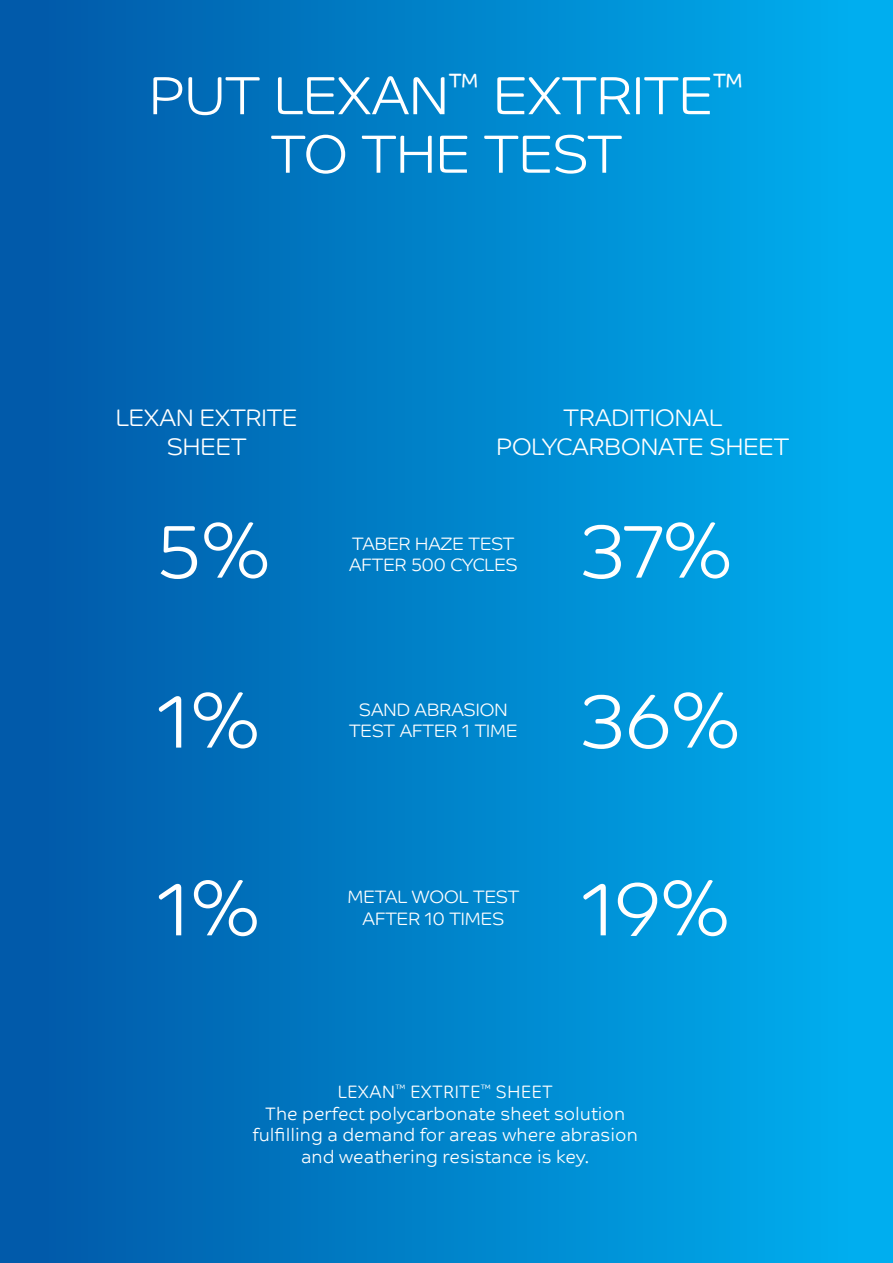
<style>
.page{position:relative;width:893px;height:1263px;background:#fff}
.page>*{position:absolute;margin:0;border:0;box-sizing:border-box;transform-origin:0 0}
.titel{font:300 75px "SABIC Typeface Headline";color:#fff}
.titel-2{font:300 54px/58.5px "SABIC Typeface Headline";color:#fff;text-align:center}
.titel-3{font:300 24px/28.8px "SABIC Typeface Headline";color:#fff;text-align:center}
.titel-4{font:300 18px/21.6px "SABIC Typeface Text";color:#fff;text-align:center}
.titel-5{font:300 18px/21.6px "SABIC Typeface Headline";color:#fff}
</style>
<div class="page">
<div style="left:0;top:0;width:893px;height:1263px;background:linear-gradient(to right,#0156a6,#00b1f0)"></div>
<p class="titel-2" style="left:149px;top:66px;width:596px">PUT LEXAN<sup>™</sup> EXTRITE<sup>™<br></sup>TO THE TEST</p>
<p class="titel-3" style="left:116px;top:403px;width:183px">LEXAN EXTRITE<br>SHEET</p>
<p class="titel" style="left:157px;top:508px;width:114px">5%</p>
<p class="titel" style="left:157px;top:678px;width:104px">1%</p>
<p class="titel" style="left:157px;top:865px;width:104px">1%</p>
<p class="titel-3" style="left:496px;top:403px;width:294px">TRADITIONAL<br>POLYCARBONATE SHEET</p>
<p class="titel-5" style="left:349px;top:533px;width:170px">TABER HAZE TEST<br>AFTER 500 CYCLES</p>
<p class="titel-5" style="left:359px;top:698px;width:150px">SAND ABRASION</p>
<p class="titel-5" style="left:349px;top:720px;width:170px">TEST AFTER 1 TIME</p>
<p class="titel-5" style="left:347px;top:886px;width:173px;text-align:center">METAL WOOL TEST<br>AFTER 10 TIMES</p>
<p class="titel" style="left:582px;top:508px;width:152px">37%</p>
<p class="titel" style="left:582px;top:678px;width:160px">36%</p>
<p class="titel" style="left:582px;top:865px;width:149px">19%</p>
<p class="titel-4" style="left:253px;top:1080px;width:387px">LEXAN<sup>™</sup> EXTRITE<sup>™</sup> SHEET<br>The perfect polycarbonate sheet solution fulfilling a demand for areas where abrasion and weathering resistance is key.</p>
</div>
